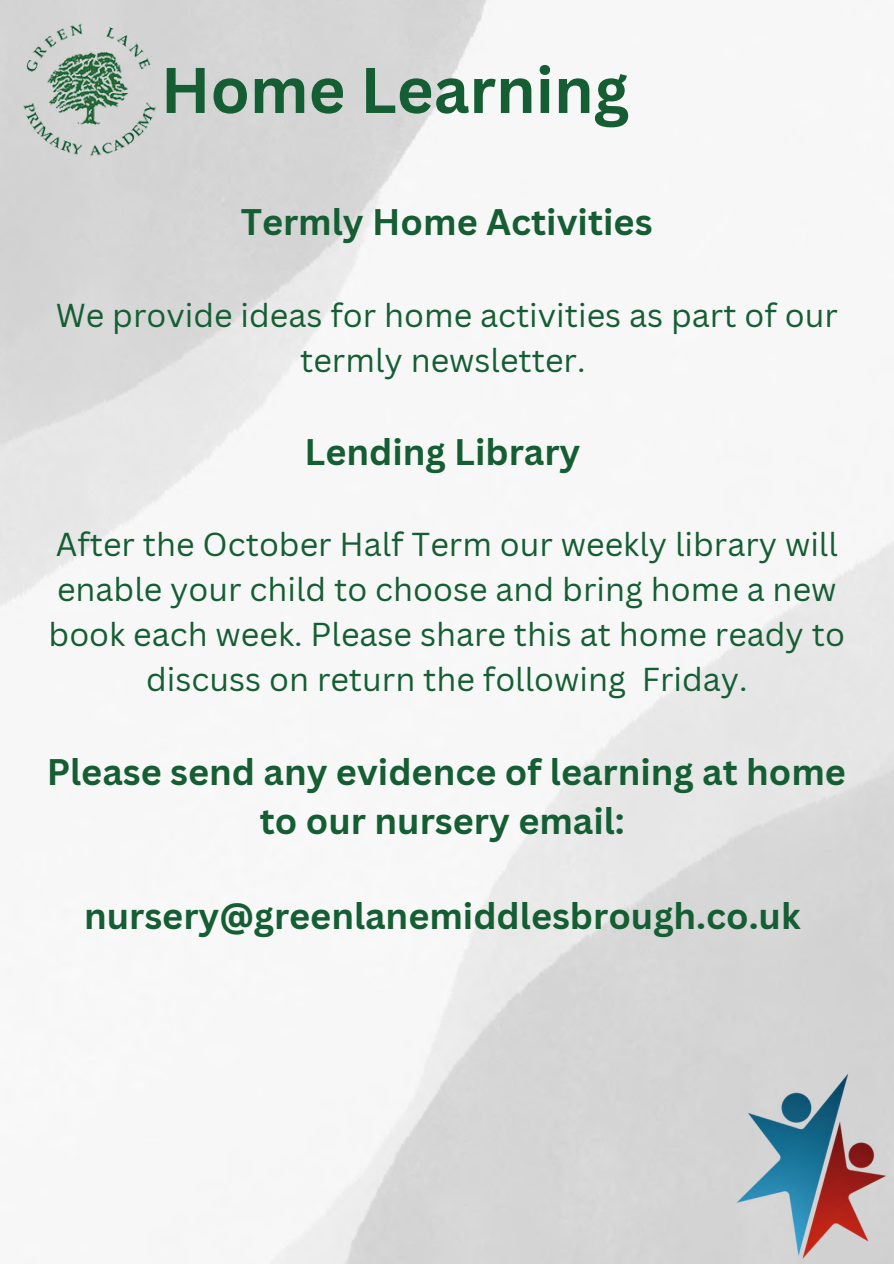
<style>
.page{position:relative;width:894px;height:1264px;background:#fff}
.page>*{position:absolute;margin:0;border:0;box-sizing:border-box;transform-origin:0 0}
.t1{font:700 63px "Canva Sans";color:#155e33}
.t2{font:700 36px/49.5px "Canva Sans";color:#155e33;text-align:center}
.t3{font:32.25px/45px "Canva Sans";color:#155e33;text-align:center}
</style>
<div class="page">
<img style="left:729px;top:1068px;width:164px;height:191px">
<img style="left:21px;top:21px;width:137px;height:137px">
<p class="t1" style="left:161px;top:46px;width:469px">Home Learning</p>
<p class="t2" style="left:241px;top:197px;width:413px">Termly Home Activities</p>
<h1 class="t3" style="left:56px;top:291px;width:783px">We provide ideas for home activities as part of our termly newsletter.</h1>
<h2 class="t2" style="left:304px;top:426px;width:277px">Lending Library</h2>
<p class="t3" style="left:49px;top:521px;width:797px">After the October Half Term our weekly library will enable your child to choose and bring home a new book each week. Please share this at home ready to discuss on return the following Friday.</p>
<h2 class="t2" style="left:47px;top:746px;width:800px">Please send any evidence of learning at home to our nursery email:</h2>
<p class="t2" style="left:84px;top:890px;width:717px">nursery@greenlanemiddlesbrough.co.uk</p>
</div>
